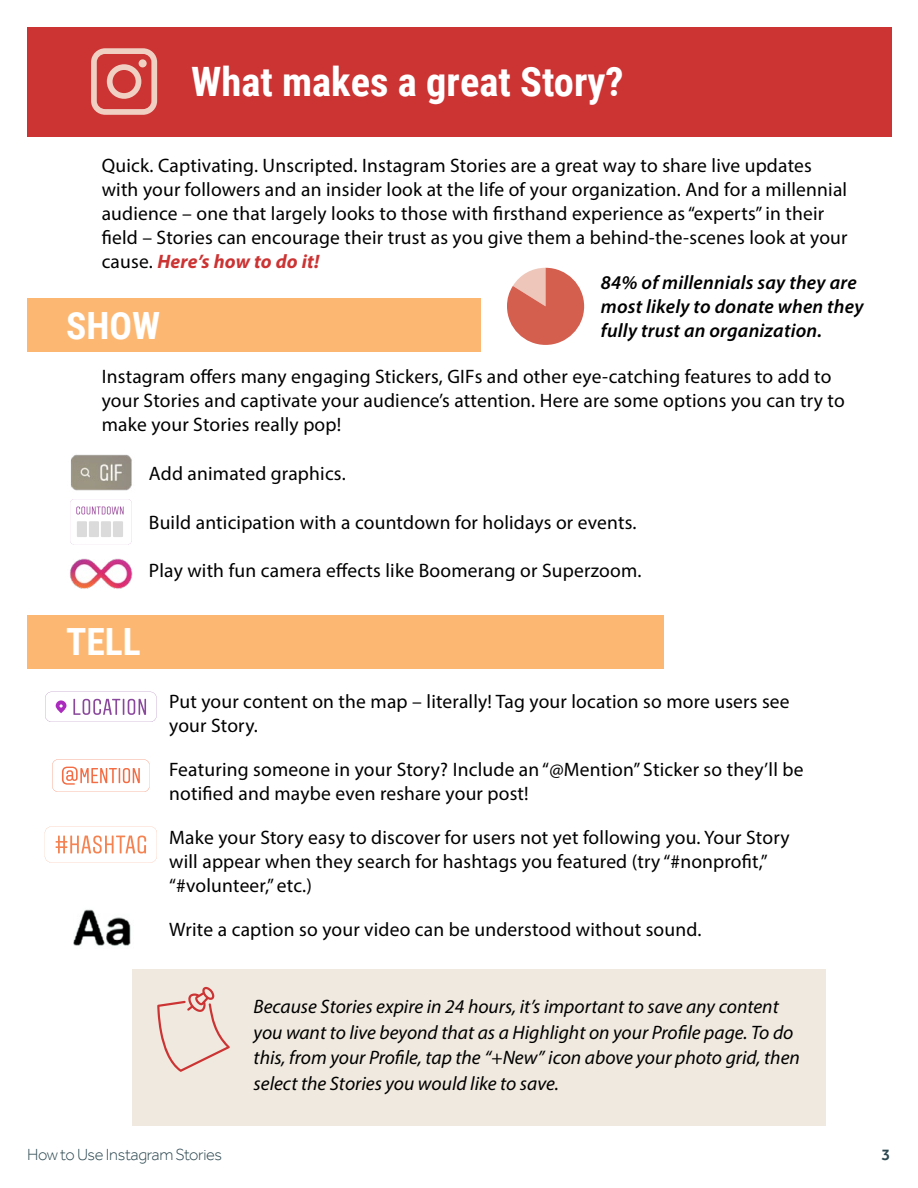
<style>
.page{position:relative;width:918px;height:1188px;background:#fff}
.page>*{position:absolute;margin:0;border:0;box-sizing:border-box;transform-origin:0 0}
.t1{font:700 40.5px "Roboto Condensed";color:#fff}
.t2{font:700 37.5px "Roboto Condensed";color:#fff}
.t3{font:19.5px/24px "Myriad Pro";letter-spacing:.01em;color:#000}
.t4{font:italic 19.5px/25.5px "Myriad Pro";color:#000}
.t5{font:italic 600 19.5px/24px "Myriad Pro";letter-spacing:.01em;color:#000}
.t6{font:300 16.5px "Effra";letter-spacing:-.02em;color:#2b4750}
.t7{font:500 16.5px "Effra";color:#2b4750}
.s1{font-weight:700;font-style:italic;color:#c33}
</style>
<div class="page">
<div style="left:27px;top:298px;width:453px;height:54px;background:#fcb873"></div>
<div style="left:27px;top:615px;width:637px;height:54px;background:#fcb873"></div>
<svg style="left:507px;top:268px;width:77px;height:77px"></svg>
<div style="left:132px;top:969px;width:694px;height:157px;background:#efe9df"></div>
<svg style="left:45px;top:692px;width:112px;height:30px"></svg>
<svg style="left:52px;top:759px;width:97px;height:33px"></svg>
<svg style="left:45px;top:826px;width:112px;height:37px"></svg>
<svg style="left:70px;top:499px;width:62px;height:45px"></svg>
<div style="left:77px;top:521px;width:10px;height:16px;background:#dbdbdb"></div>
<div style="left:89px;top:521px;width:10px;height:16px;background:#dbdbdb"></div>
<div style="left:101px;top:521px;width:10px;height:16px;background:#dbdbdb"></div>
<div style="left:113px;top:521px;width:10px;height:16px;background:#dbdbdb"></div>
<img style="left:71px;top:454px;width:61px;height:37px">
<img style="left:70px;top:558px;width:63px;height:31px">
<img style="left:73px;top:909px;width:58px;height:37px">
<svg style="left:157px;top:987px;width:73px;height:85px"></svg>
<div style="left:27px;top:27px;width:865px;height:109px;background:#c33"></div>
<svg style="left:91px;top:48px;width:66px;height:67px"></svg>
<div style="left:139px;top:59px;width:8px;height:8px;background:#f1d0c4;border-radius:50%"></div>
<h1 class="t1" style="left:191px;top:53px;width:434px">What makes a great Story?</h1>
<p class="t3" style="left:102px;top:153px;width:747px">Quick. Captivating. Unscripted. Instagram Stories are a great way to share live updates with your followers and an insider look at the life of your organization. And for a millennial audience – one that largely looks to those with firsthand experience as “experts” in their field – Stories can encourage their trust as you give them a behind-the-scenes look at your cause. <span class="s1">Here’s how to do it!</span></p>
<h2 class="t2" style="left:66px;top:299px;width:96px">SHOW</h2>
<p class="t5" style="left:601px;top:270px;width:264px">84% of millennials say they are most likely to donate when they fully trust an organization.</p>
<p class="t3" style="left:102px;top:364px;width:745px">Instagram offers many engaging Stickers, GIFs and other eye-catching features to add to your Stories and captivate your audience’s attention. Here are some options you can try to make your Stories really pop!</p>
<p class="t3" style="left:149px;top:461px;width:198px">Add animated graphics.</p>
<p class="t3" style="left:149px;top:510px;width:489px">Build anticipation with a countdown for holidays or events.</p>
<p class="t3" style="left:149px;top:558px;width:494px">Play with fun camera effects like Boomerang or Superzoom.</p>
<h2 class="t2" style="left:66px;top:616px;width:76px">TELL</h2>
<p class="t3" style="left:169px;top:689px;width:622px">Put your content on the map – literally! Tag your location so more users see your Story.</p>
<p class="t3" style="left:169px;top:757px;width:636px">Featuring someone in your Story? Include an “@Mention” Sticker so they’ll be notified and maybe even reshare your post!</p>
<p class="t3" style="left:169px;top:825px;width:622px">Make your Story easy to discover for users not yet following you. Your Story will appear when they search for hashtags you featured (try “#nonprofit,” “#volunteer,” etc.)</p>
<p class="t3" style="left:169px;top:917px;width:534px">Write a caption so your video can be understood without sound.</p>
<p class="t4" style="left:254px;top:994px;width:548px">Because Stories expire in 24 hours, it’s important to save any content you want to live beyond that as a Highlight on your Profile page. To do this, from your Profile, tap the “+New” icon above your photo grid, then select the Stories you would like to save.</p>
<p class="t6" style="left:27px;top:1145px;width:197px">How to Use Instagram Stories</p>
<p class="t7" style="left:882px;top:1145px;width:10px">3</p>
</div>
